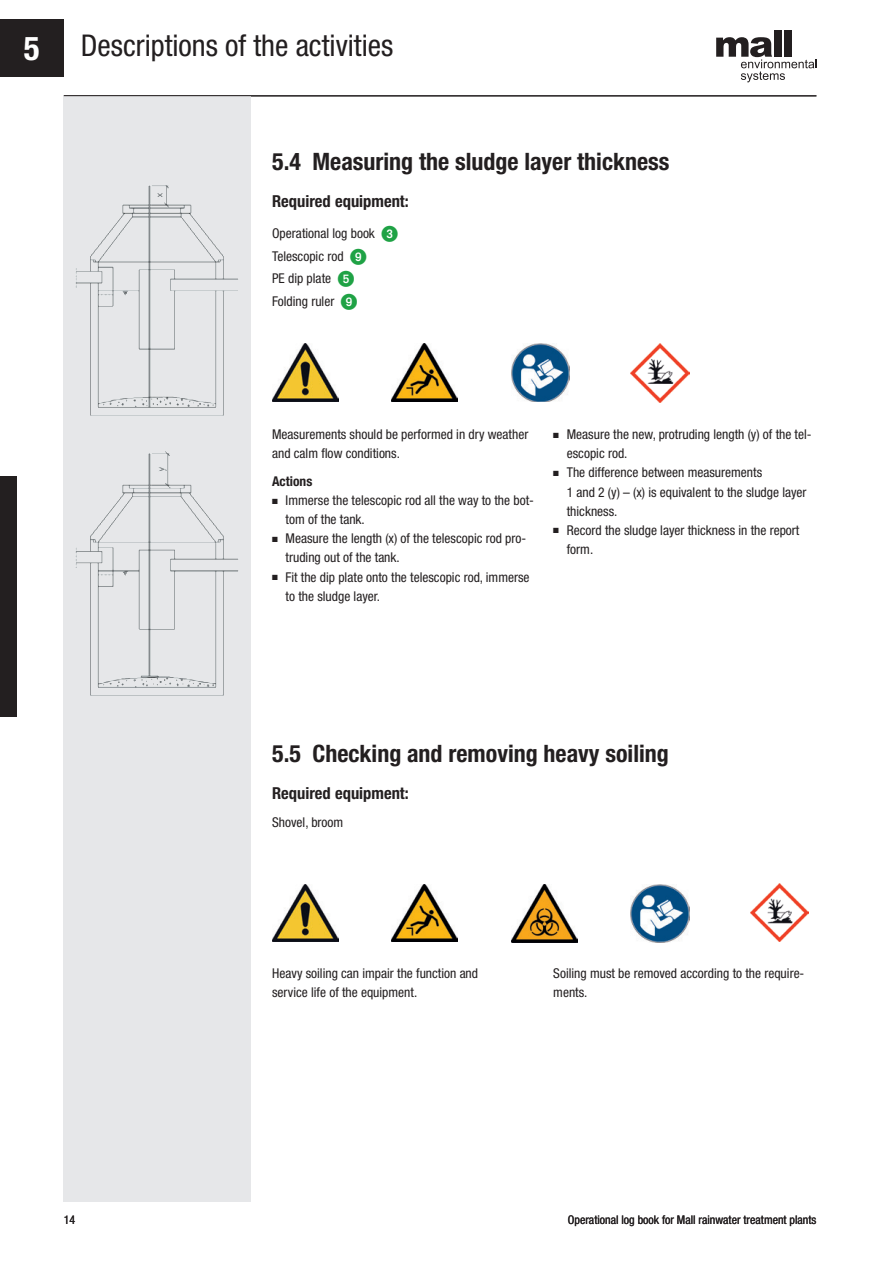
<style>
.page{position:relative;width:893px;height:1263px;background:#fff}
.page>*{position:absolute;margin:0;border:0;box-sizing:border-box;transform-origin:0 0}
.t1{font:condensed 30px "Helvetica Neue LT Pro";color:#231f20}
.t2{font:700 condensed 24px "Helvetica Neue LT Pro";color:#231f20}
.t3{font:700 condensed 16.5px "Helvetica Neue LT Pro";color:#231f20}
.t4{font:condensed 13.5px/19.2px "Helvetica Neue LT Pro";color:#231f20}
.t5{font:700 condensed 13.5px "Helvetica Neue LT Pro";color:#231f20}
.t6{font:condensed 12px "Helvetica Neue LT Pro";color:#231f20}
.s1{font-weight:700;font-size:33px;color:#fff}
.s2{font-family:"European Pi One";font-stretch:normal;font-size:16.5px;color:#1fa245}
</style>
<div class="page">
<div style="left:0;top:477px;width:17px;height:240px;background:#231f20"></div>
<img style="left:272px;top:884px;width:66px;height:58px">
<img style="left:392px;top:884px;width:66px;height:58px">
<img style="left:511px;top:885px;width:66px;height:57px">
<img style="left:631px;top:884px;width:58px;height:58px">
<img style="left:272px;top:344px;width:66px;height:57px">
<img style="left:392px;top:344px;width:66px;height:57px">
<img style="left:511px;top:344px;width:59px;height:58px">
<img style="left:631px;top:344px;width:58px;height:58px">
<img style="left:750px;top:883px;width:59px;height:58px">
<hr style="left:64px;top:96px;width:752px;height:1px;background:#231f20">
<div style="left:774px;top:30px;width:7px;height:27px;background:#231f20"></div>
<div style="left:784px;top:30px;width:7px;height:27px;background:#231f20"></div>
<svg style="left:716px;top:37px;width:101px;height:45px"></svg>
<div style="left:64px;top:96px;width:187px;height:1105px;background:#e6e7e9"></div>
<div style="left:0;top:19px;width:64px;height:58px;background:#231f20"></div>
<hr style="left:64px;top:95px;width:752px;height:1px;background:#231f20">
<img style="left:63px;top:179px;width:176px;height:528px">
<h1 class="t1" style="left:24px;top:28px;width:371px"><span class="s1">5</span> Descriptions of the activities</h1>
<h2 class="t2" style="left:272px;top:147px;width:399px">5.4 Measuring the sludge layer thickness</h2>
<p class="t3" style="left:272px;top:191px;width:138px">Required equipment:</p>
<p class="t4" style="left:272px;top:222px;width:127px;line-height:22.5px">Operational log book <span class="s2">3<br></span>Telescopic rod <span class="s2">9<br></span>PE dip plate <span class="s2">5<br></span>Folding ruler <span class="s2">9</span></p>
<p class="t4" style="left:272px;top:425px;width:258px">Measurements should be performed in dry weather and calm flow conditions.</p>
<p class="t5" style="left:272px;top:473px;width:42px">Actions</p>
<p class="t4" style="left:286px;top:490px;width:250px;text-indent:-13px">■ Immerse the telescopic rod all the way to the bot&shy;tom of the tank.</p>
<p class="t4" style="left:286px;top:529px;width:242px;text-indent:-13px">■ Measure the length (x) of the telescopic rod pro&shy;truding out of the tank.</p>
<p class="t4" style="left:286px;top:567px;width:245px;text-indent:-13px">■ Fit the dip plate onto the telescopic rod, immerse to the sludge layer.</p>
<p class="t4" style="left:567px;top:425px;width:246px;text-indent:-13px">■ Measure the new, protruding length (y) of the tel&shy;escopic rod.</p>
<p class="t4" style="left:567px;top:463px;width:241px;text-indent:-13px">■ The difference between measurements<br>1 and 2 (y) – (x) is equivalent to the sludge layer thickness.</p>
<p class="t4" style="left:567px;top:520px;width:234px;text-indent:-13px">■ Record the sludge layer thickness in the report form.</p>
<h2 class="t2" style="left:272px;top:739px;width:398px">5.5 Checking and removing heavy soiling</h2>
<p class="t3" style="left:272px;top:783px;width:138px">Required equipment:</p>
<p class="t4" style="left:272px;top:812px;width:73px">Shovel, broom</p>
<p class="t4" style="left:272px;top:963px;width:207px">Heavy soiling can impair the function and service life of the equipment.</p>
<p class="t4" style="left:553px;top:963px;width:253px">Soiling must be removed according to the require&shy;ments.</p>
<p class="t6" style="left:64px;top:1212px;width:13px">14</p>
<p class="t6" style="left:568px;top:1212px;width:250px">Operational log book for Mall rainwater treatment plants</p>
</div>
